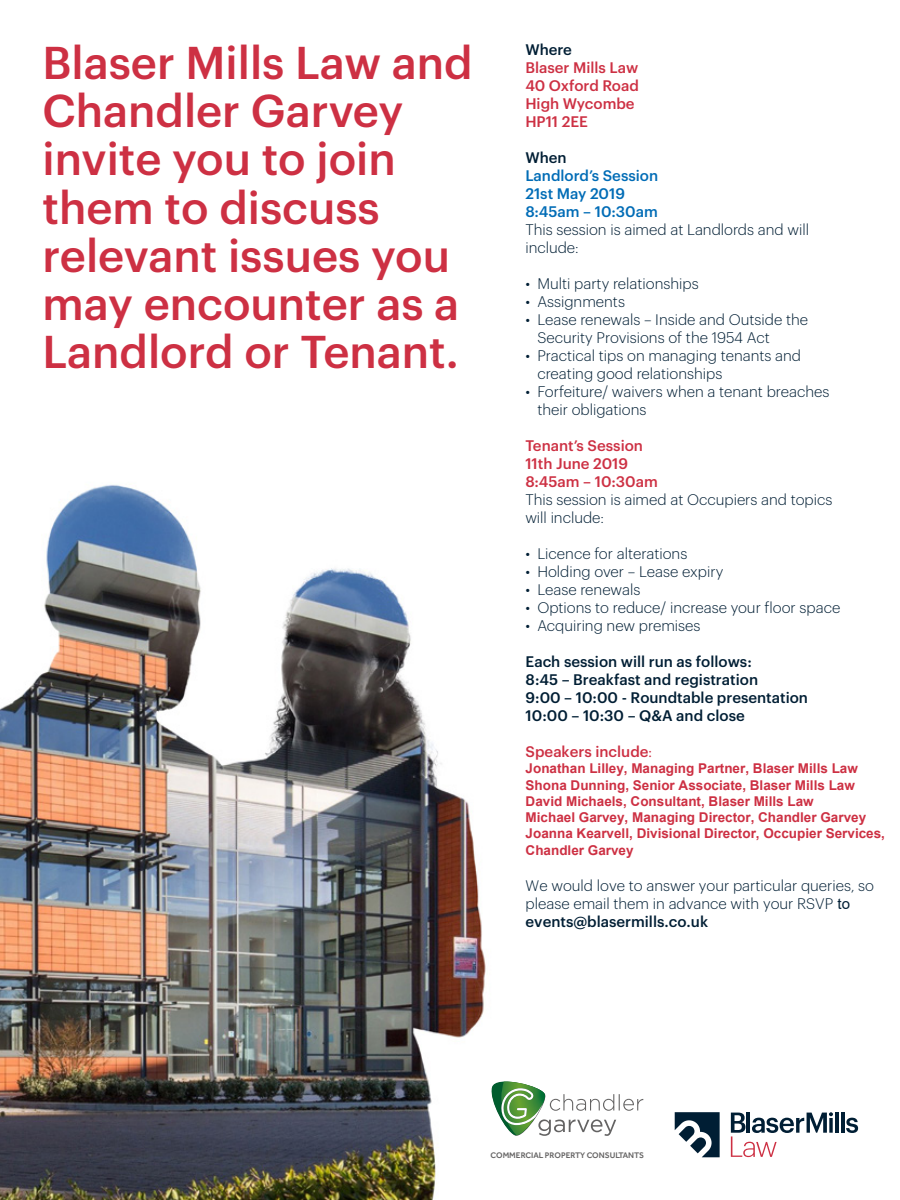
<style>
.page{position:relative;width:900px;height:1200px;background:#fff}
.page>*{position:absolute;margin:0;border:0;box-sizing:border-box;transform-origin:0 0}
.t1{font:500 45px/48px "Graphik";color:#cd3043}
.t2{font:300 15px/18px "Graphik";color:#001e34}
.t3{font:500 15px/18px "Graphik";color:#001e34}
.t4{font:500 15px/18px "Graphik";color:#cd3043}
.t5{font:500 15px/18px "Graphik";color:#006cb6}
.t6{font:700 13.5px/16.2px "Arial";color:#cd3043}
.t7{font:500 8.4px "Effra";color:#646363}
.s1{font-family:"Minion Pro";font-weight:400}
.s2{font-family:"Arial";font-weight:400}
.s3{font-weight:500}
</style>
<div class="page">
<img style="left:0;top:485px;width:486px;height:715px">
<svg style="left:675px;top:1112px;width:45px;height:45px"></svg>
<hr style="left:835px;top:1113px;width:4px;height:20px;background:#001e34">
<hr style="left:841px;top:1113px;width:3px;height:20px;background:#001e34">
<svg style="left:846px;top:1118px;width:12px;height:15px"></svg>
<svg style="left:731px;top:1112px;width:102px;height:45px"></svg>
<svg style="left:491px;top:1081px;width:152px;height:55px"></svg>
<h1 class="t1" style="left:43px;top:35px;width:432px">Blaser Mills Law and<br>Chandler Garvey invite you to join them to discuss relevant issues you may encounter as a<br>Landlord or Tenant.</h1>
<p class="t3" style="left:525px;top:39px;width:48px">Where</p>
<p class="t4" style="left:525px;top:57px;width:115px">Blaser Mills Law<br>40 Oxford Road<br>High Wycombe<br>HP11 2EE</p>
<p class="t3" style="left:525px;top:147px;width:43px">When</p>
<p class="t5" style="left:525px;top:165px;width:134px">Landlord’s Session<br>21st May 2019<br>8:45am – 10:30am</p>
<p class="t2" style="left:525px;top:219px;width:285px">This session is aimed at Landlords and will include:</p>
<p class="t2" style="left:525px;top:273px;width:175px">• Multi party relationships</p>
<p class="t2" style="left:525px;top:291px;width:101px">• Assignments</p>
<p class="t2" style="left:537px;top:309px;width:272px;text-indent:-12px">• Lease renewals – Inside and Outside the<br>Security Provisions of the 1954 Act</p>
<p class="t2" style="left:537px;top:345px;width:265px;text-indent:-12px">• Practical tips on managing tenants and creating good relationships</p>
<p class="t2" style="left:537px;top:381px;width:294px;text-indent:-12px">• Forfeiture/ waivers when a tenant breaches their obligations</p>
<p class="t4" style="left:525px;top:435px;width:134px">Tenant’s Session<br>11th June 2019<br>8:45am – 10:30am</p>
<p class="t2" style="left:525px;top:489px;width:309px">This session is aimed at Occupiers and topics will include:</p>
<p class="t2" style="left:525px;top:543px;width:163px">• Licence for alterations</p>
<p class="t2" style="left:525px;top:561px;width:199px">• Holding over – Lease expiry</p>
<p class="t2" style="left:525px;top:579px;width:116px">• Lease renewals</p>
<p class="t2" style="left:525px;top:597px;width:316px">• Options to reduce/ increase your floor space</p>
<p class="t2" style="left:525px;top:615px;width:177px">• Acquiring new premises</p>
<p class="t3" style="left:526px;top:651px;width:284px">Each session will run as follows:<br>8:45 – Breakfast and registration<br>9:00 – 10:00 - Roundtable presentation 10:00 – 10:30 – Q&amp;A and close</p>
<p class="t4" style="left:526px;top:741px;width:128px">Speakers include<span class="s1">:</span></p>
<p class="t6" style="left:526px;top:761px;width:361px">Jonathan Lilley, Managing Partner, Blaser Mills Law Shona Dunning, Senior Associate, Blaser Mills Law David Michaels, Consultant, Blaser Mills Law<br>Michael Garvey, Managing Director, Chandler Garvey Joanna Kearvell, Divisional Director, Occupier Services, Chandler Garvey</p>
<p class="t2" style="left:526px;top:875px;width:350px">We would love to answer your particular queries, so please email them in advance with your RSVP <span class="s2">to </span><span class="s3">events@blasermills.co.uk</span></p>
<p class="t7" style="left:491px;top:1150px;width:155px">COMMERCIAL PROPERTY CONSULTANTS</p>
</div>
